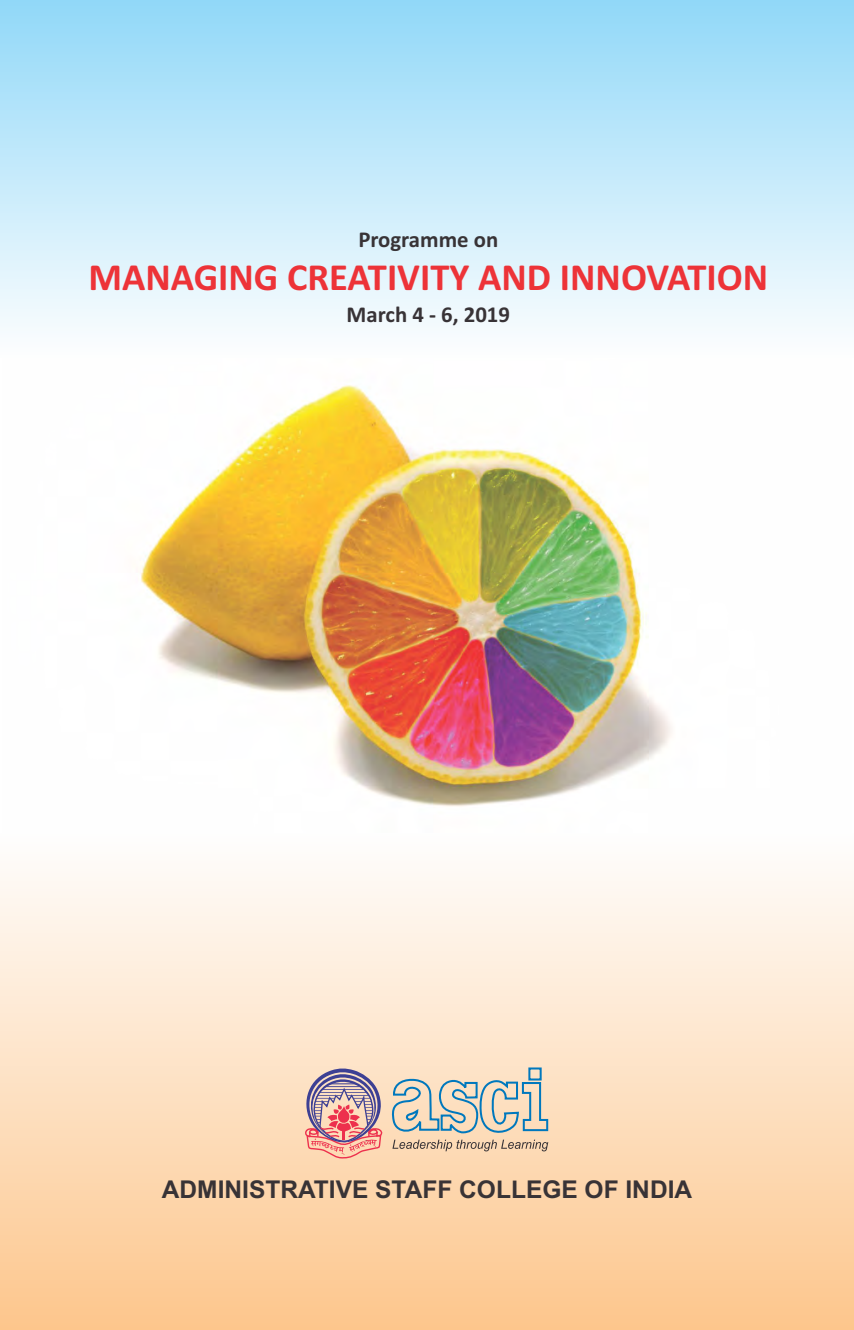
<style>
.page{position:relative;width:854px;height:1330px;background:#fff}
.page>*{position:absolute;margin:0;border:0;box-sizing:border-box;transform-origin:0 0}
.t1{font:700 38.5px "Calibri";color:#ed3338}
.t2{font:700 24.5px "Arial";color:#383336}
.t3{font:700 22.75px "Calibri";color:#383336}
</style>
<div class="page">
<img style="left:141px;top:385px;width:531px;height:422px">
<div style="left:0;top:0;width:853px;height:357px;background:linear-gradient(to bottom,#91d8f8,#fdfefe)"></div>
<div style="left:0;top:833px;width:853px;height:496px;background:linear-gradient(to bottom,#fefefe,#fdc68c)"></div>
<svg style="left:301px;top:1067px;width:248px;height:91px;background:#d4beb2"></svg>
<p class="t3" style="left:358px;top:230px;width:141px">Programme on</p>
<h1 class="t1" style="left:88px;top:261px;width:681px">MANAGING CREATIVITY AND INNOVATION</h1>
<p class="t3" style="left:346px;top:305px;width:165px">March 4 - 6, 2019</p>
<p class="t2" style="left:162px;top:1180px;width:531px">ADMINISTRATIVE STAFF COLLEGE OF INDIA</p>
</div>
